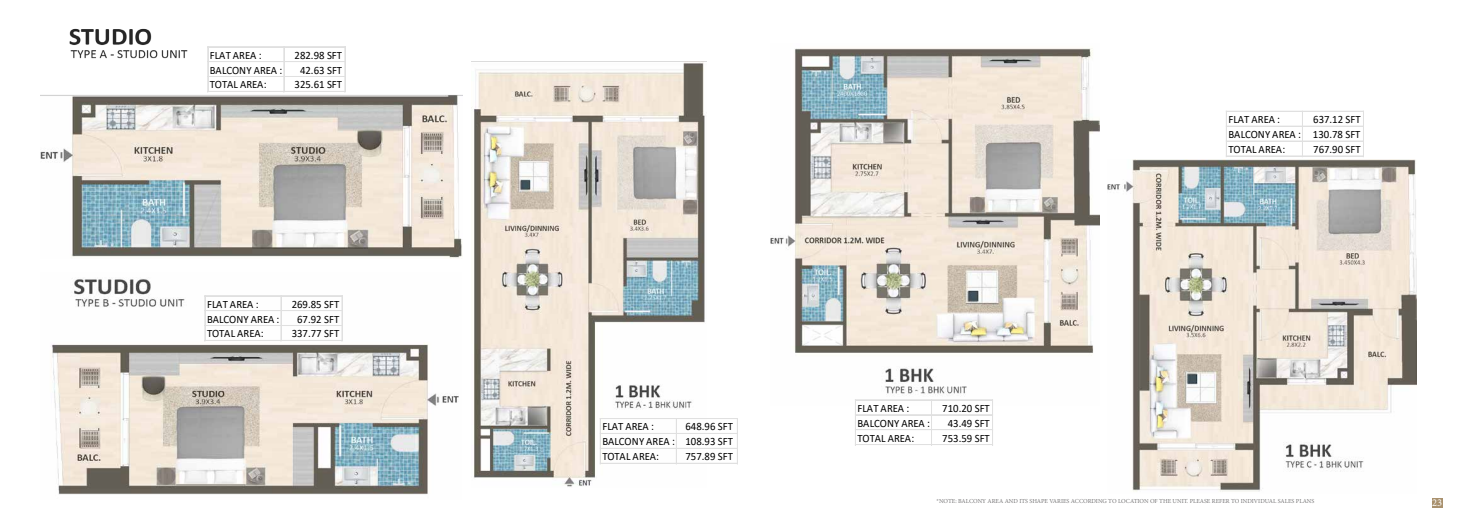
<style>
.page{position:relative;width:1474px;height:521px;background:#fff}
.page>*{position:absolute;margin:0;border:0;box-sizing:border-box;transform-origin:0 0}
.t1{font:11.2px/14.9px "Calibri";color:#000;text-align:justify;scale:.96 1}
.t2{font:10.5px "Minion Pro";color:#fff}
.t3{font:6.12px "Minion Pro";color:#767576}
</style>
<div class="page">
<img style="left:40px;top:28px;width:422px;height:231px">
<img style="left:51px;top:279px;width:408px;height:216px">
<img style="left:471px;top:62px;width:234px;height:425px">
<img style="left:770px;top:48px;width:329px;height:352px">
<img style="left:1107px;top:159px;width:309px;height:333px">
<hr style="left:208px;top:47px;width:137px;height:1px;background:#e0e0e0">
<hr style="left:208px;top:61px;width:137px;height:1px;background:#e0e0e0">
<hr style="left:208px;top:62px;width:137px;height:1px;background:#e0e0e0">
<hr style="left:208px;top:76px;width:137px;height:1px;background:#e0e0e0">
<hr style="left:208px;top:91px;width:137px;height:1px;background:#e0e0e0">
<hr style="left:207px;top:47px;width:1px;height:45px;background:#e0e0e0">
<hr style="left:208px;top:47px;width:1px;height:45px;background:#e0e0e0">
<hr style="left:284px;top:47px;width:1px;height:45px;background:#e0e0e0">
<hr style="left:345px;top:47px;width:1px;height:45px;background:#e0e0e0">
<hr style="left:205px;top:295px;width:137px;height:1px;background:#e0e0e0">
<hr style="left:205px;top:296px;width:137px;height:1px;background:#e0e0e0">
<hr style="left:205px;top:310px;width:137px;height:1px;background:#e0e0e0">
<hr style="left:205px;top:311px;width:137px;height:1px;background:#e0e0e0">
<hr style="left:205px;top:325px;width:137px;height:1px;background:#e0e0e0">
<hr style="left:205px;top:340px;width:137px;height:1px;background:#e0e0e0">
<hr style="left:205px;top:296px;width:1px;height:45px;background:#e0e0e0">
<hr style="left:281px;top:296px;width:1px;height:45px;background:#e0e0e0">
<hr style="left:342px;top:296px;width:1px;height:45px;background:#e0e0e0">
<hr style="left:600px;top:418px;width:137px;height:1px;background:#e0e0e0">
<hr style="left:600px;top:433px;width:137px;height:1px;background:#e0e0e0">
<hr style="left:600px;top:448px;width:137px;height:1px;background:#e0e0e0">
<hr style="left:600px;top:463px;width:137px;height:1px;background:#e0e0e0">
<hr style="left:600px;top:418px;width:1px;height:46px;background:#e0e0e0">
<hr style="left:676px;top:418px;width:1px;height:46px;background:#e0e0e0">
<hr style="left:737px;top:418px;width:1px;height:46px;background:#e0e0e0">
<hr style="left:855px;top:400px;width:137px;height:1px;background:#e0e0e0">
<hr style="left:855px;top:414px;width:137px;height:1px;background:#e0e0e0">
<hr style="left:855px;top:415px;width:137px;height:1px;background:#e0e0e0">
<hr style="left:855px;top:429px;width:137px;height:1px;background:#e0e0e0">
<hr style="left:855px;top:430px;width:137px;height:1px;background:#e0e0e0">
<hr style="left:855px;top:444px;width:137px;height:1px;background:#e0e0e0">
<hr style="left:855px;top:400px;width:1px;height:45px;background:#e0e0e0">
<hr style="left:931px;top:400px;width:1px;height:45px;background:#e0e0e0">
<hr style="left:992px;top:400px;width:1px;height:45px;background:#e0e0e0">
<hr style="left:1226px;top:111px;width:137px;height:1px;background:#e0e0e0">
<hr style="left:1226px;top:126px;width:137px;height:1px;background:#e0e0e0">
<hr style="left:1226px;top:141px;width:137px;height:1px;background:#e0e0e0">
<hr style="left:1226px;top:156px;width:137px;height:1px;background:#e0e0e0">
<hr style="left:1226px;top:111px;width:1px;height:46px;background:#e0e0e0">
<hr style="left:1302px;top:111px;width:1px;height:46px;background:#e0e0e0">
<hr style="left:1363px;top:111px;width:1px;height:46px;background:#e0e0e0">
<div style="left:1431px;top:498px;width:11px;height:10px;background:#a9916e"></div>
<p class="t1" style="left:210px;top:47px;width:55px">FLAT AREA :</p>
<p class="t1" style="left:294px;top:47px;width:51px">282.98 SFT</p>
<p class="t1" style="left:210px;top:62px;width:77px">BALCONY AREA :</p>
<p class="t1" style="left:300px;top:62px;width:45px">42.63 SFT</p>
<p class="t1" style="left:210px;top:77px;width:61px">TOTAL AREA:</p>
<p class="t1" style="left:294px;top:77px;width:51px">325.61 SFT</p>
<p class="t1" style="left:207px;top:296px;width:55px">FLAT AREA :</p>
<p class="t1" style="left:292px;top:296px;width:51px">269.85 SFT</p>
<p class="t1" style="left:207px;top:311px;width:77px">BALCONY AREA :</p>
<p class="t1" style="left:297px;top:311px;width:45px">67.92 SFT</p>
<p class="t1" style="left:207px;top:326px;width:61px">TOTAL AREA:</p>
<p class="t1" style="left:292px;top:326px;width:51px">337.77 SFT</p>
<p class="t1" style="left:602px;top:419px;width:138px;text-indent:83px">648.96 SFT BALCONY AREA : 108.93 SFT TOTAL AREA:</p>
<p class="t1" style="left:602px;top:419px;width:55px">FLAT AREA :</p>
<p class="t1" style="left:685px;top:449px;width:51px">757.89 SFT</p>
<p class="t1" style="left:1228px;top:112px;width:139px;text-indent:85px">637.12 SFT BALCONY AREA : 130.78 SFT TOTAL AREA:</p>
<p class="t1" style="left:1228px;top:112px;width:55px">FLAT AREA :</p>
<p class="t1" style="left:1313px;top:142px;width:51px">767.90 SFT</p>
<p class="t1" style="left:857px;top:400px;width:55px">FLAT AREA :</p>
<p class="t1" style="left:942px;top:400px;width:51px">710.20 SFT</p>
<p class="t1" style="left:857px;top:415px;width:77px">BALCONY AREA :</p>
<p class="t1" style="left:947px;top:415px;width:45px">43.49 SFT</p>
<p class="t1" style="left:857px;top:430px;width:61px">TOTAL AREA:</p>
<p class="t1" style="left:942px;top:430px;width:51px">753.59 SFT</p>
<p class="t3" style="left:936px;top:497px;width:379px">*NOTE: BALCONY AREA AND ITS SHAPE VARIES ACCORDING TO LOCATION OF THE UNIT. PLEASE REFER TO INDIVIDUAL SALES PLANS</p>
<p class="t2" style="left:1431px;top:495px;width:12px">23</p>
</div>
